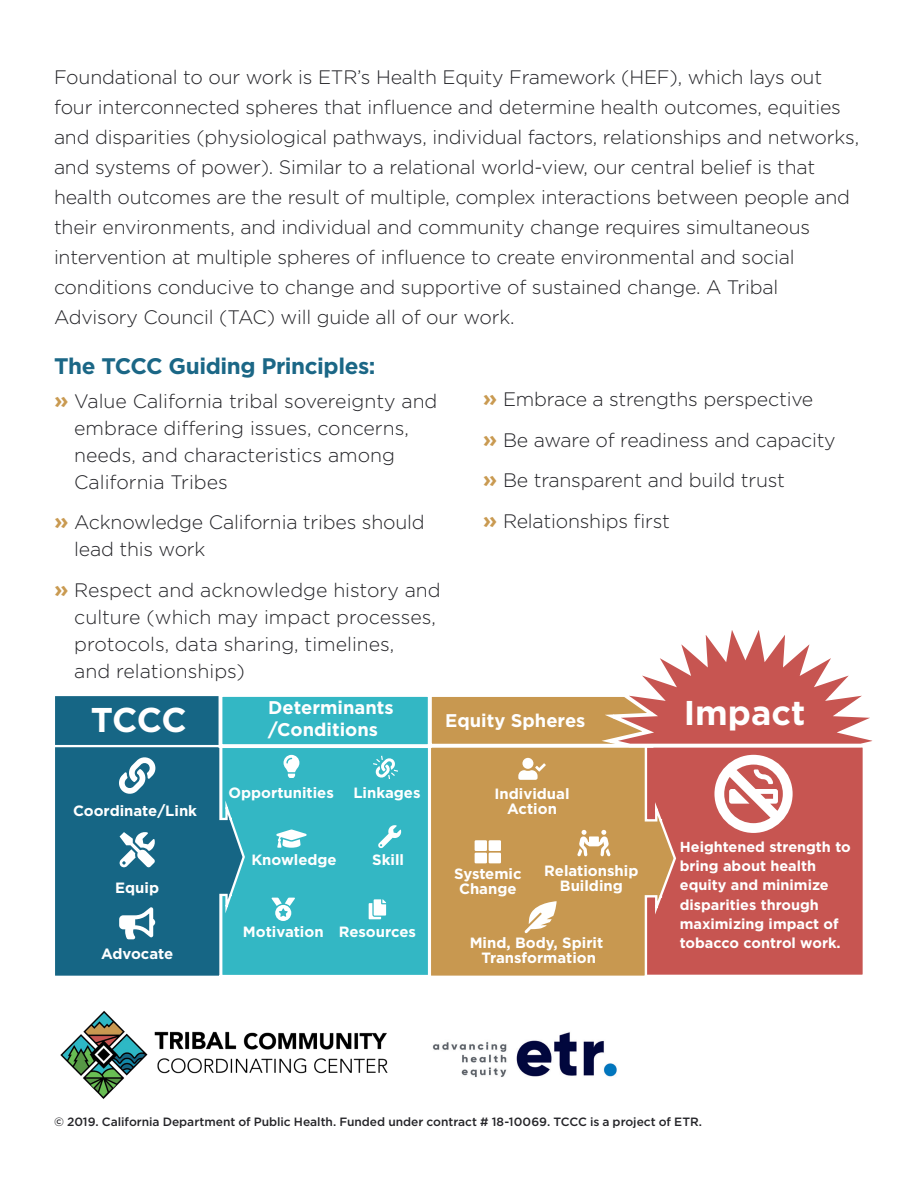
<style>
.page{position:relative;width:918px;height:1188px;background:#fff}
.page>*{position:absolute;margin:0;border:0;box-sizing:border-box;transform-origin:0 0}
.t1{font:700 34.35px "Gotham";color:#fff}
._0_-_Header{font:700 22.5px "Gotham";letter-spacing:-.02em;color:#1b6786}
._0_-_Body{font:300 19.5px/30px "Gotham";letter-spacing:-.01em;color:#242428}
.t2{font:700 18.3px/22px "Gotham";color:#fff}
.t3{font:700 14.85px/14.9px "Gotham";color:#fff;text-align:center}
.t4{font:700 14.4px/19.2px "Gotham";color:#fff}
._0_-_Body_BOLD{font:500 12px "Gotham";color:#242428}
.s1{font-weight:700;font-size:22.5px;color:#c99a51}
</style>
<div class="page">
<img style="left:432px;top:1032px;width:185px;height:45px">
<div style="left:220px;top:746px;width:210px;height:231px;background:#33b7c4"></div>
<div style="left:219px;top:744px;width:213px;height:235px;border:4px solid #fff"></div>
<svg style="left:55px;top:747px;width:191px;height:232px;background:#22738f"></svg>
<div style="left:643px;top:746px;width:222px;height:231px;background:#c75551"></div>
<div style="left:641px;top:744px;width:225px;height:234px;border:4px solid #fff"></div>
<svg style="left:427px;top:748px;width:250px;height:231px;background:#c99858"></svg>
<div style="left:55px;top:696px;width:164px;height:49px;background:#166685"></div>
<div style="left:220px;top:695px;width:210px;height:51px;background:#33b7c4"></div>
<div style="left:219px;top:693px;width:213px;height:55px;border:4px solid #fff"></div>
<div style="left:430px;top:695px;width:221px;height:51px;background:#c89850"></div>
<div style="left:428px;top:693px;width:225px;height:55px;border:4px solid #fff"></div>
<svg style="left:118px;top:756px;width:38px;height:39px"></svg>
<svg style="left:119px;top:832px;width:36px;height:36px"></svg>
<svg style="left:119px;top:907px;width:36px;height:32px"></svg>
<svg style="left:284px;top:755px;width:15px;height:23px"></svg>
<svg style="left:373px;top:755px;width:25px;height:24px"></svg>
<svg style="left:276px;top:829px;width:31px;height:19px"></svg>
<svg style="left:378px;top:825px;width:24px;height:23px"></svg>
<svg style="left:271px;top:898px;width:24px;height:23px"></svg>
<svg style="left:369px;top:899px;width:17px;height:20px"></svg>
<svg style="left:518px;top:758px;width:28px;height:22px"></svg>
<svg style="left:475px;top:840px;width:26px;height:23px"></svg>
<svg style="left:525px;top:901px;width:32px;height:32px"></svg>
<svg style="left:577px;top:630px;width:295px;height:227px"></svg>
<img style="left:60px;top:1010px;width:328px;height:89px">
<p class="_0_-_Body" style="left:54px;top:62px;width:807px">Foundational to our work is ETR’s Health Equity Framework (HEF), which lays out four interconnected spheres that influence and determine health outcomes, equities and disparities (physiological pathways, individual factors, relationships and networks, and systems of power). Similar to a relational world-view, our central belief is that health outcomes are the result of multiple, complex interactions between people and their environments, and individual and community change requires simultaneous intervention at multiple spheres of influence to create environmental and social conditions conducive to change and supportive of sustained change. A Tribal Advisory Council (TAC) will guide all of our work.</p>
<p class="_0_-_Header" style="left:54px;top:353px;width:323px">The TCCC Guiding Principles:</p>
<p class="_0_-_Body" style="left:74px;top:387px;width:365px;line-height:27px;text-indent:-20px"><span class="s1">»</span> Value California tribal sovereignty and embrace differing issues, concerns, needs, and characteristics among California Tribes</p>
<p class="_0_-_Body" style="left:74px;top:509px;width:352px;line-height:27px;text-indent:-20px"><span class="s1">»</span> Acknowledge California tribes should lead this work</p>
<p class="_0_-_Body" style="left:74px;top:576px;width:368px;line-height:27px;text-indent:-20px"><span class="s1">»</span> Respect and acknowledge history and culture (which may impact processes, protocols, data sharing, timelines,<br>and relationships)</p>
<p class="t1" style="left:91px;top:700px;width:98px">TCCC</p>
<p class="t2" style="left:268px;top:696px;width:127px">Determinants /Conditions</p>
<p class="_0_-_Body" style="left:483px;top:384px;width:332px"><span class="s1">»</span> Embrace a strengths perspective</p>
<p class="_0_-_Body" style="left:483px;top:425px;width:354px"><span class="s1">»</span> Be aware of readiness and capacity</p>
<p class="_0_-_Body" style="left:483px;top:465px;width:304px"><span class="s1">»</span> Be transparent and build trust</p>
<p class="_0_-_Body" style="left:483px;top:506px;width:189px"><span class="s1">»</span> Relationships first</p>
<p class="t1" style="left:684px;top:693px;width:123px">Impact</p>
<p class="t2" style="left:445px;top:709px;width:142px">Equity Spheres</p>
<p class="t3" style="left:73px;top:803px;width:126px">Coordinate/Link</p>
<p class="t3" style="left:115px;top:880px;width:45px">Equip</p>
<p class="t3" style="left:101px;top:946px;width:74px">Advocate</p>
<p class="t3" style="left:228px;top:785px;width:107px">Opportunities</p>
<p class="t3" style="left:495px;top:786px;width:76px">Individual<br>Action</p>
<p class="t3" style="left:353px;top:785px;width:69px">Linkages</p>
<p class="t3" style="left:251px;top:852px;width:87px">Knowledge</p>
<p class="t3" style="left:372px;top:852px;width:33px">Skill</p>
<p class="t3" style="left:243px;top:924px;width:175px">Motivation Resources</p>
<p class="t3" style="left:454px;top:866px;width:69px">Systemic<br>Change</p>
<p class="t3" style="left:544px;top:863px;width:96px">Relationship<br>Building</p>
<p class="t3" style="left:470px;top:935px;width:135px">Mind, Body, Spirit<br>Transformation</p>
<p class="t4" style="left:680px;top:837px;width:172px">Heightened strength to bring about health equity and minimize disparities through maximizing impact of tobacco control work.</p>
<p class="_0_-_Body_BOLD" style="left:54px;top:1115px;width:650px">© 2019. California Department of Public Health. Funded under contract # 18-10069. TCCC is a project of ETR.</p>
</div>
